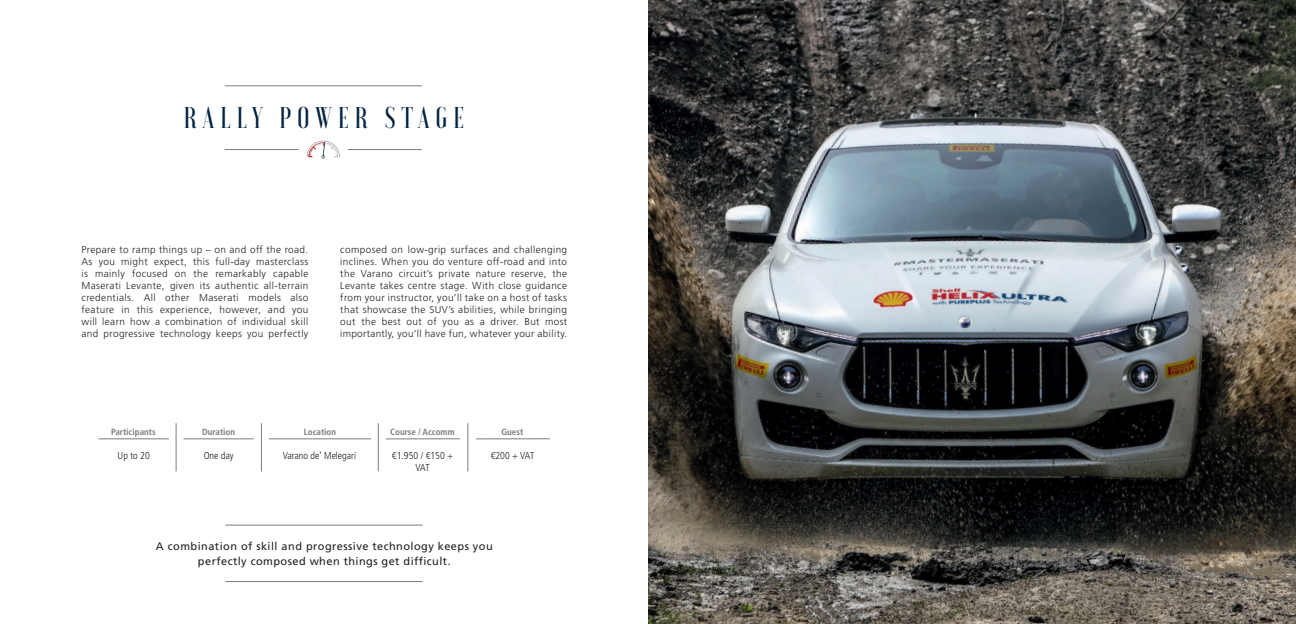
<style>
.page{position:relative;width:1296px;height:624px;background:#fff}
.page>*{position:absolute;margin:0;border:0;box-sizing:border-box;transform-origin:0 0}
.t1{font:500 30px "Voga";letter-spacing:.2em;color:#002340}
.t2{font:11px/15px "Frutiger LT Std";letter-spacing:.04em;color:#231f20;text-align:center}
.t3{font:300 10px/12px "Frutiger LT Std";letter-spacing:.04em;color:#231f20;text-align:justify}
.t4{font:300 condensed 10px/12px "Frutiger LT Std";color:#231f20;text-align:center}
.t5{font:700 condensed 9px "Frutiger LT Std";color:#7a7c7f}
</style>
<div class="page">
<img style="left:648px;top:0;width:647px;height:624px">
<hr style="left:225px;top:149px;width:74px;height:1px;background:#7a7c7f">
<hr style="left:348px;top:149px;width:74px;height:1px;background:#7a7c7f">
<svg style="left:307px;top:140px;width:33px;height:19px"></svg>
<hr style="left:225px;top:86px;width:197px;height:1px;background:#7a7c7f">
<hr style="left:225px;top:525px;width:197px;height:1px;background:#7a7c7f">
<hr style="left:225px;top:581px;width:197px;height:1px;background:#7a7c7f">
<hr style="left:176px;top:423px;width:1px;height:48px;background:#7a7c7f">
<hr style="left:261px;top:423px;width:1px;height:48px;background:#7a7c7f">
<hr style="left:98px;top:438px;width:71px;height:1px;background:#7a7c7f">
<hr style="left:183px;top:438px;width:71px;height:1px;background:#7a7c7f">
<hr style="left:269px;top:438px;width:102px;height:1px;background:#7a7c7f">
<hr style="left:467px;top:423px;width:1px;height:48px;background:#7a7c7f">
<hr style="left:386px;top:438px;width:74px;height:1px;background:#7a7c7f">
<hr style="left:378px;top:423px;width:1px;height:48px;background:#7a7c7f">
<hr style="left:476px;top:438px;width:74px;height:1px;background:#7a7c7f">
<h1 class="t1" style="left:184px;top:101px;width:282px">RALLY POWER STAGE</h1>
<p class="t3" style="left:81px;top:244px;width:228px">Prepare to ramp things up – on and off the road.<br>As you might expect, this full-day masterclass is mainly focused on the remarkably capable Maserati Levante, given its authentic all-terrain credentials. All other Maserati models also feature in this experience, however, and you will learn how a combination of individual skill and progressive technology keeps you perfectly</p>
<p class="t3" style="left:340px;top:244px;width:228px">composed on low-grip surfaces and challenging inclines. When you do venture off-road and into the Varano circuit’s private nature reserve, the Levante takes centre stage. With close guidance from your instructor, you’ll take on a host of tasks that showcase the SUV’s abilities, while bringing out the best out of you as a driver. But most importantly, you’ll have fun, whatever your ability.</p>
<p class="t5" style="left:111px;top:426px;width:46px">Participants</p>
<p class="t4" style="left:118px;top:450px;width:34px">Up to 20</p>
<p class="t5" style="left:202px;top:426px;width:34px">Duration</p>
<p class="t4" style="left:204px;top:450px;width:31px">One day</p>
<p class="t5" style="left:304px;top:426px;width:34px">Location</p>
<p class="t4" style="left:283px;top:450px;width:75px">Varano de’ Melegari</p>
<p class="t5" style="left:390px;top:426px;width:66px">Course / Accomm</p>
<p class="t4" style="left:392px;top:450px;width:63px">€1.950 / €150 +<br>VAT</p>
<p class="t5" style="left:501px;top:426px;width:23px">Guest</p>
<p class="t4" style="left:490px;top:450px;width:45px">€200 + VAT</p>
<p class="t2" style="left:156px;top:538px;width:338px">A combination of skill and progressive technology keeps you perfectly composed when things get difficult.</p>
</div>
